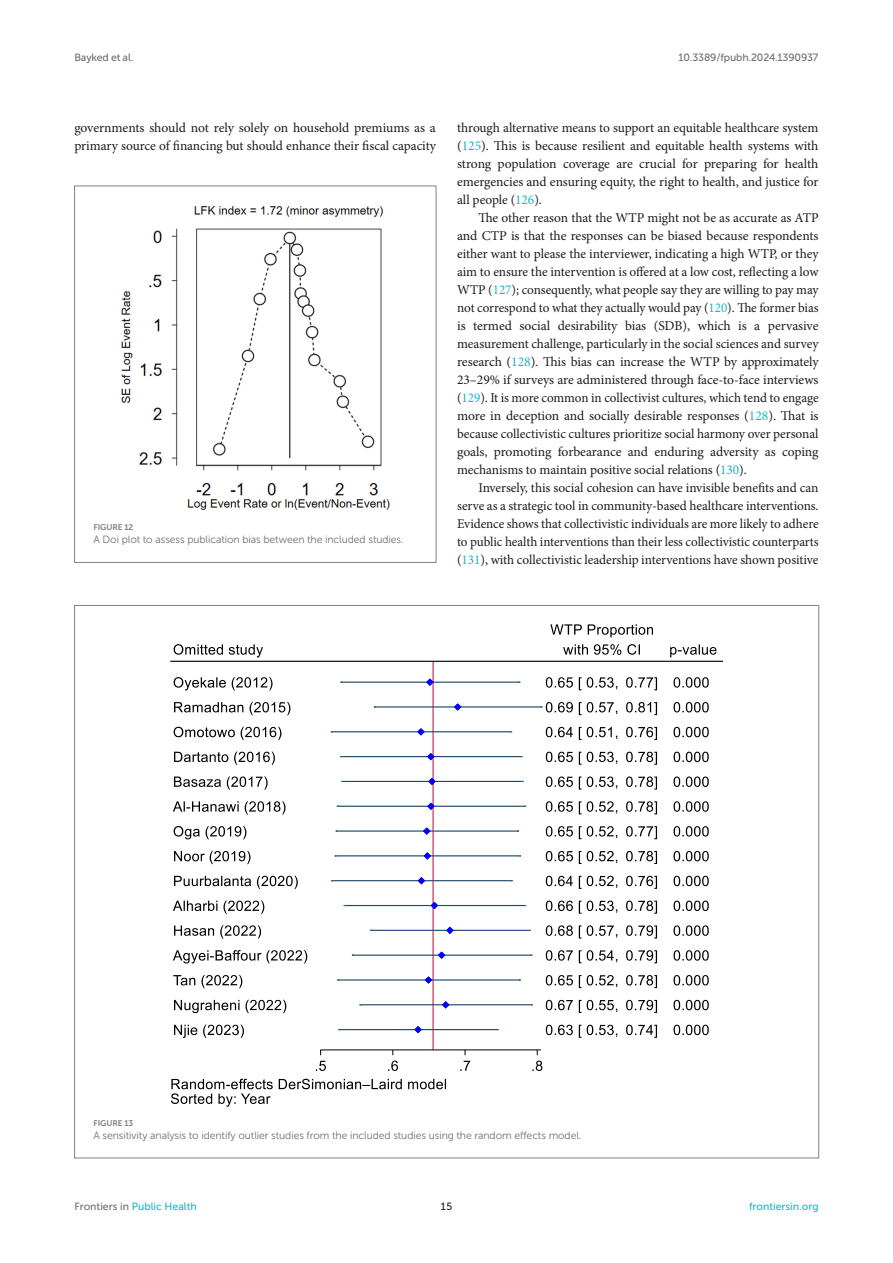
<style>
.page{position:relative;width:893px;height:1263px;background:#fff}
.page>*{position:absolute;margin:0;border:0;box-sizing:border-box;transform-origin:0 0}
.TEXT{font:13.5px/18px "Minion Pro";letter-spacing:-.01em;color:#1b1c1b;text-align:justify}
.FIG_LEG{font:10.5px "Museo Sans 300";letter-spacing:-.01em;color:#706f70}
.t1{font:10.5px "Museo Sans 500";color:#1db5c3}
.t2{font:10.5px "Museo Sans 500";letter-spacing:-.015em;color:#706f70}
.t3{font:10.5px "Museo Sans 500";color:#1b1c1b}
.FIG_HD{font:8.25px "Museo Sans 700";letter-spacing:-.01em;color:#7e7f7f}
.s1{color:#1db5c3}
.s2{color:#706f70}
</style>
<div class="page">
<svg style="left:174px;top:677px;width:98px;height:13px"></svg>
<svg style="left:174px;top:702px;width:116px;height:13px"></svg>
<svg style="left:174px;top:727px;width:107px;height:13px"></svg>
<svg style="left:174px;top:751px;width:101px;height:14px"></svg>
<svg style="left:174px;top:776px;width:94px;height:14px"></svg>
<svg style="left:173px;top:801px;width:113px;height:13px"></svg>
<svg style="left:174px;top:826px;width:72px;height:13px"></svg>
<svg style="left:174px;top:851px;width:76px;height:13px"></svg>
<svg style="left:174px;top:876px;width:124px;height:13px"></svg>
<svg style="left:173px;top:900px;width:91px;height:14px"></svg>
<svg style="left:174px;top:925px;width:87px;height:14px"></svg>
<svg style="left:173px;top:950px;width:134px;height:13px"></svg>
<svg style="left:173px;top:975px;width:69px;height:13px"></svg>
<svg style="left:174px;top:1000px;width:112px;height:13px"></svg>
<svg style="left:174px;top:1024px;width:70px;height:14px"></svg>
<svg style="left:174px;top:644px;width:89px;height:13px"></svg>
<hr style="left:433px;top:662px;width:1px;height:388px;background:#c10534">
<hr style="left:341px;top:681px;width:89px;height:2px;background:#1a476f">
<hr style="left:374px;top:706px;width:84px;height:1px;background:#1a476f">
<hr style="left:331px;top:731px;width:90px;height:1px;background:#1a476f">
<hr style="left:340px;top:756px;width:91px;height:1px;background:#1a476f">
<hr style="left:342px;top:781px;width:90px;height:1px;background:#1a476f">
<hr style="left:337px;top:806px;width:94px;height:1px;background:#1a476f">
<hr style="left:336px;top:830px;width:91px;height:2px;background:#1a476f">
<hr style="left:335px;top:855px;width:92px;height:1px;background:#1a476f">
<hr style="left:332px;top:880px;width:89px;height:1px;background:#1a476f">
<hr style="left:344px;top:905px;width:90px;height:1px;background:#1a476f">
<hr style="left:370px;top:930px;width:80px;height:1px;background:#1a476f">
<hr style="left:352px;top:954px;width:90px;height:2px;background:#1a476f">
<hr style="left:338px;top:979px;width:90px;height:1px;background:#1a476f">
<hr style="left:360px;top:1004px;width:86px;height:1px;background:#1a476f">
<hr style="left:339px;top:1029px;width:79px;height:1px;background:#1a476f">
<hr style="left:430px;top:681px;width:89px;height:2px;background:#1a476f">
<hr style="left:458px;top:706px;width:83px;height:1px;background:#1a476f">
<hr style="left:421px;top:731px;width:90px;height:1px;background:#1a476f">
<hr style="left:431px;top:756px;width:90px;height:1px;background:#1a476f">
<hr style="left:432px;top:781px;width:90px;height:1px;background:#1a476f">
<hr style="left:431px;top:806px;width:94px;height:1px;background:#1a476f">
<hr style="left:427px;top:830px;width:90px;height:2px;background:#1a476f">
<hr style="left:427px;top:855px;width:93px;height:1px;background:#1a476f">
<hr style="left:421px;top:880px;width:90px;height:1px;background:#1a476f">
<hr style="left:434px;top:905px;width:91px;height:1px;background:#1a476f">
<hr style="left:450px;top:930px;width:79px;height:1px;background:#1a476f">
<hr style="left:442px;top:954px;width:89px;height:2px;background:#1a476f">
<hr style="left:428px;top:979px;width:91px;height:1px;background:#1a476f">
<hr style="left:446px;top:1004px;width:85px;height:1px;background:#1a476f">
<hr style="left:418px;top:1029px;width:79px;height:1px;background:#1a476f">
<svg style="left:425px;top:678px;width:9px;height:9px"></svg>
<svg style="left:453px;top:703px;width:9px;height:8px"></svg>
<svg style="left:416px;top:728px;width:9px;height:8px"></svg>
<svg style="left:426px;top:752px;width:9px;height:9px"></svg>
<svg style="left:427px;top:777px;width:9px;height:9px"></svg>
<svg style="left:426px;top:802px;width:9px;height:9px"></svg>
<svg style="left:422px;top:827px;width:9px;height:8px"></svg>
<svg style="left:423px;top:852px;width:9px;height:8px"></svg>
<svg style="left:417px;top:877px;width:9px;height:8px"></svg>
<svg style="left:430px;top:901px;width:9px;height:9px"></svg>
<svg style="left:445px;top:926px;width:9px;height:8px"></svg>
<svg style="left:437px;top:951px;width:9px;height:8px"></svg>
<svg style="left:424px;top:975px;width:9px;height:9px"></svg>
<svg style="left:441px;top:1001px;width:9px;height:8px"></svg>
<svg style="left:414px;top:1026px;width:9px;height:8px"></svg>
<hr style="left:321px;top:1049px;width:220px;height:1px;background:#000">
<svg style="left:316px;top:1061px;width:10px;height:10px"></svg>
<svg style="left:388px;top:1050px;width:10px;height:21px"></svg>
<svg style="left:460px;top:1061px;width:10px;height:10px"></svg>
<svg style="left:532px;top:1050px;width:10px;height:21px"></svg>
<svg style="left:563px;top:644px;width:77px;height:11px"></svg>
<svg style="left:550px;top:624px;width:103px;height:13px"></svg>
<svg style="left:546px;top:677px;width:71px;height:13px"></svg>
<svg style="left:541px;top:702px;width:76px;height:13px"></svg>
<svg style="left:546px;top:727px;width:71px;height:13px"></svg>
<svg style="left:546px;top:752px;width:71px;height:13px"></svg>
<svg style="left:546px;top:776px;width:71px;height:13px"></svg>
<svg style="left:546px;top:801px;width:71px;height:13px"></svg>
<svg style="left:546px;top:826px;width:71px;height:13px"></svg>
<svg style="left:546px;top:851px;width:71px;height:13px"></svg>
<svg style="left:546px;top:876px;width:71px;height:13px"></svg>
<svg style="left:546px;top:900px;width:71px;height:14px"></svg>
<svg style="left:546px;top:925px;width:71px;height:13px"></svg>
<svg style="left:546px;top:950px;width:71px;height:13px"></svg>
<svg style="left:546px;top:975px;width:71px;height:13px"></svg>
<svg style="left:546px;top:1000px;width:71px;height:13px"></svg>
<svg style="left:546px;top:1025px;width:71px;height:13px"></svg>
<svg style="left:626px;top:677px;width:31px;height:13px"></svg>
<svg style="left:626px;top:702px;width:31px;height:13px"></svg>
<svg style="left:626px;top:727px;width:31px;height:13px"></svg>
<svg style="left:626px;top:752px;width:31px;height:13px"></svg>
<svg style="left:626px;top:776px;width:31px;height:13px"></svg>
<svg style="left:626px;top:801px;width:31px;height:13px"></svg>
<svg style="left:626px;top:826px;width:31px;height:13px"></svg>
<svg style="left:626px;top:851px;width:31px;height:13px"></svg>
<svg style="left:626px;top:876px;width:31px;height:13px"></svg>
<svg style="left:626px;top:900px;width:31px;height:14px"></svg>
<svg style="left:626px;top:925px;width:31px;height:13px"></svg>
<svg style="left:626px;top:950px;width:31px;height:13px"></svg>
<svg style="left:626px;top:975px;width:31px;height:13px"></svg>
<svg style="left:626px;top:1000px;width:31px;height:13px"></svg>
<svg style="left:626px;top:1025px;width:31px;height:13px"></svg>
<svg style="left:674px;top:677px;width:35px;height:11px"></svg>
<svg style="left:674px;top:702px;width:35px;height:10px"></svg>
<svg style="left:674px;top:727px;width:35px;height:10px"></svg>
<svg style="left:674px;top:752px;width:35px;height:10px"></svg>
<svg style="left:674px;top:776px;width:35px;height:11px"></svg>
<svg style="left:674px;top:801px;width:35px;height:11px"></svg>
<svg style="left:674px;top:826px;width:35px;height:10px"></svg>
<svg style="left:674px;top:851px;width:35px;height:10px"></svg>
<svg style="left:674px;top:876px;width:35px;height:10px"></svg>
<svg style="left:674px;top:900px;width:35px;height:11px"></svg>
<svg style="left:674px;top:925px;width:35px;height:11px"></svg>
<svg style="left:674px;top:950px;width:35px;height:11px"></svg>
<svg style="left:674px;top:975px;width:35px;height:10px"></svg>
<svg style="left:674px;top:1000px;width:35px;height:10px"></svg>
<svg style="left:674px;top:1025px;width:35px;height:10px"></svg>
<svg style="left:670px;top:644px;width:46px;height:13px"></svg>
<hr style="left:170px;top:661px;width:553px;height:1px;background:#000">
<svg style="left:171px;top:1079px;width:275px;height:28px"></svg>
<img style="left:121px;top:206px;width:269px;height:304px">
<div style="left:74px;top:186px;width:362px;height:377px;border:1px solid #808285"></div>
<p class="t2" style="left:74px;top:51px;width:60px">Bayked et al.</p>
<p class="t2" style="left:679px;top:51px;width:141px">10.3389/fpubh.2024.1390937</p>
<p class="TEXT" style="left:74px;top:119px;width:363px">governments should not rely solely on household premiums as a primary source of financing but should enhance their fiscal capacity</p>
<p class="TEXT" style="left:457px;top:119px;width:363px">through alternative means to support an equitable healthcare system (<span class="s1">125</span>). This is because resilient and equitable health systems with strong population coverage are crucial for preparing for health emergencies and ensuring equity, the right to health, and justice for all people (<span class="s1">126</span>).</p>
<p class="TEXT" style="left:457px;top:209px;width:363px;text-indent:21px">The other reason that the WTP might not be as accurate as ATP and CTP is that the responses can be biased because respondents either want to please the interviewer, indicating a high WTP, or they aim to ensure the intervention is offered at a low cost, reflecting a low WTP (<span class="s1">127</span>); consequently, what people say they are willing to pay may not correspond to what they actually would pay (<span class="s1">120</span>). The former bias is termed social desirability bias (SDB), which is a pervasive measurement challenge, particularly in the social sciences and survey research (<span class="s1">128</span>). This bias can increase the WTP by approximately 23–29% if surveys are administered through face-to-face interviews (<span class="s1">129</span>). It is more common in collectivist cultures, which tend to engage more in deception and socially desirable responses (<span class="s1">128</span>). That is because collectivistic cultures prioritize social harmony over personal goals, promoting forbearance and enduring adversity as coping mechanisms to maintain positive social relations (<span class="s1">130</span>).</p>
<p class="TEXT" style="left:457px;top:479px;width:363px;text-indent:21px">Inversely, this social cohesion can have invisible benefits and can serve as a strategic tool in community-based healthcare interventions.<br>Evidence shows that collectivistic individuals are more likely to adhere to public health interventions than their less collectivistic counterparts (<span class="s1">131</span>), with collectivistic leadership interventions have shown positive</p>
<p class="FIG_HD" style="left:94px;top:522px;width:41px">FIGURE 12</p>
<p class="FIG_LEG" style="left:94px;top:534px;width:312px">A Doi plot to assess publication bias between the included studies.</p>
<p class="FIG_HD" style="left:94px;top:1118px;width:41px">FIGURE 13</p>
<p class="FIG_LEG" style="left:94px;top:1130px;width:489px">A sensitivity analysis to identify outlier studies from the included studies using the random effects model.</p>
<p class="t1" style="left:74px;top:1200px;width:124px"><span class="s2">Frontiers in</span> Public Health</p>
<p class="t3" style="left:441px;top:1200px;width:13px">15</p>
<p class="t1" style="left:749px;top:1200px;width:71px">frontiersin.org</p>
</div>
